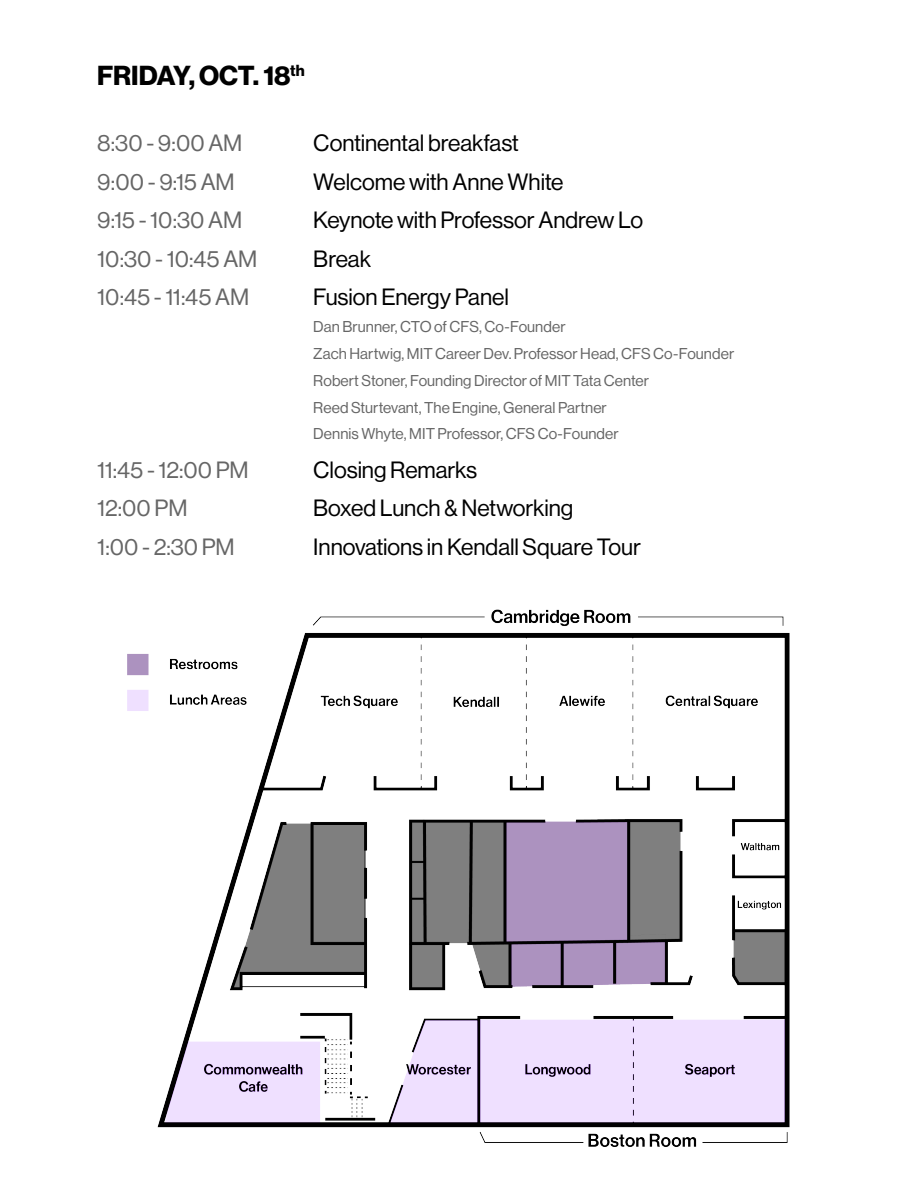
<style>
.page{position:relative;width:918px;height:1188px;background:#fff}
.page>*{position:absolute;margin:0;border:0;box-sizing:border-box;transform-origin:0 0}
.t1{font:26.85px "N Haas Grotesk DS Pro 75 Bd";letter-spacing:-.005em;color:#000}
.t2{font:23.1px "N Haas Grotesk DS Pro 55 Rg";letter-spacing:-.005em;color:#000}
.t3{font:23.1px "N Haas Grotesk DS Pro 55 Rg";color:#666}
.t4{font:15.3px/26.8px "N Haas Grotesk DS Pro 55 Rg";letter-spacing:.005em;color:#666}
</style>
<div class="page">
<img style="left:127px;top:609px;width:663px;height:538px">
<p class="t1" style="left:97px;top:60px;width:209px">FRIDAY, OCT. 18<sup>th</sup></p>
<p class="t3" style="left:97px;top:130px;width:147px">8:30 - 9:00 AM</p>
<p class="t2" style="left:313px;top:130px;width:207px">Continental breakfast</p>
<p class="t3" style="left:97px;top:169px;width:139px">9:00 - 9:15 AM</p>
<p class="t2" style="left:313px;top:169px;width:252px">Welcome with Anne White</p>
<p class="t3" style="left:97px;top:207px;width:146px">9:15 - 10:30 AM</p>
<p class="t2" style="left:313px;top:207px;width:331px">Keynote with Professor Andrew Lo</p>
<p class="t3" style="left:97px;top:245px;width:162px">10:30 - 10:45 AM</p>
<p class="t2" style="left:313px;top:245px;width:59px">Break</p>
<p class="t3" style="left:97px;top:284px;width:153px">10:45 - 11:45 AM</p>
<p class="t2" style="left:313px;top:284px;width:197px">Fusion Energy Panel</p>
<p class="t4" style="left:313px;top:313px;width:254px">Dan Brunner, CTO of CFS, Co-Founder</p>
<p class="t4" style="left:313px;top:340px;width:422px">Zach Hartwig, MIT Career Dev. Professor Head, CFS Co-Founder</p>
<p class="t4" style="left:313px;top:367px;width:337px">Robert Stoner, Founding Director of MIT Tata Center<br>Reed Sturtevant, The Engine, General Partner</p>
<p class="t4" style="left:313px;top:421px;width:307px">Dennis Whyte, MIT Professor, CFS Co-Founder</p>
<p class="t3" style="left:97px;top:457px;width:153px">11:45 - 12:00 PM</p>
<p class="t2" style="left:313px;top:457px;width:165px">Closing Remarks</p>
<p class="t3" style="left:97px;top:495px;width:92px">12:00 PM</p>
<p class="t2" style="left:313px;top:495px;width:262px">Boxed Lunch &amp; Networking</p>
<p class="t3" style="left:97px;top:534px;width:139px">1:00 - 2:30 PM</p>
<p class="t2" style="left:313px;top:534px;width:329px">Innovations in Kendall Square Tour</p>
</div>
